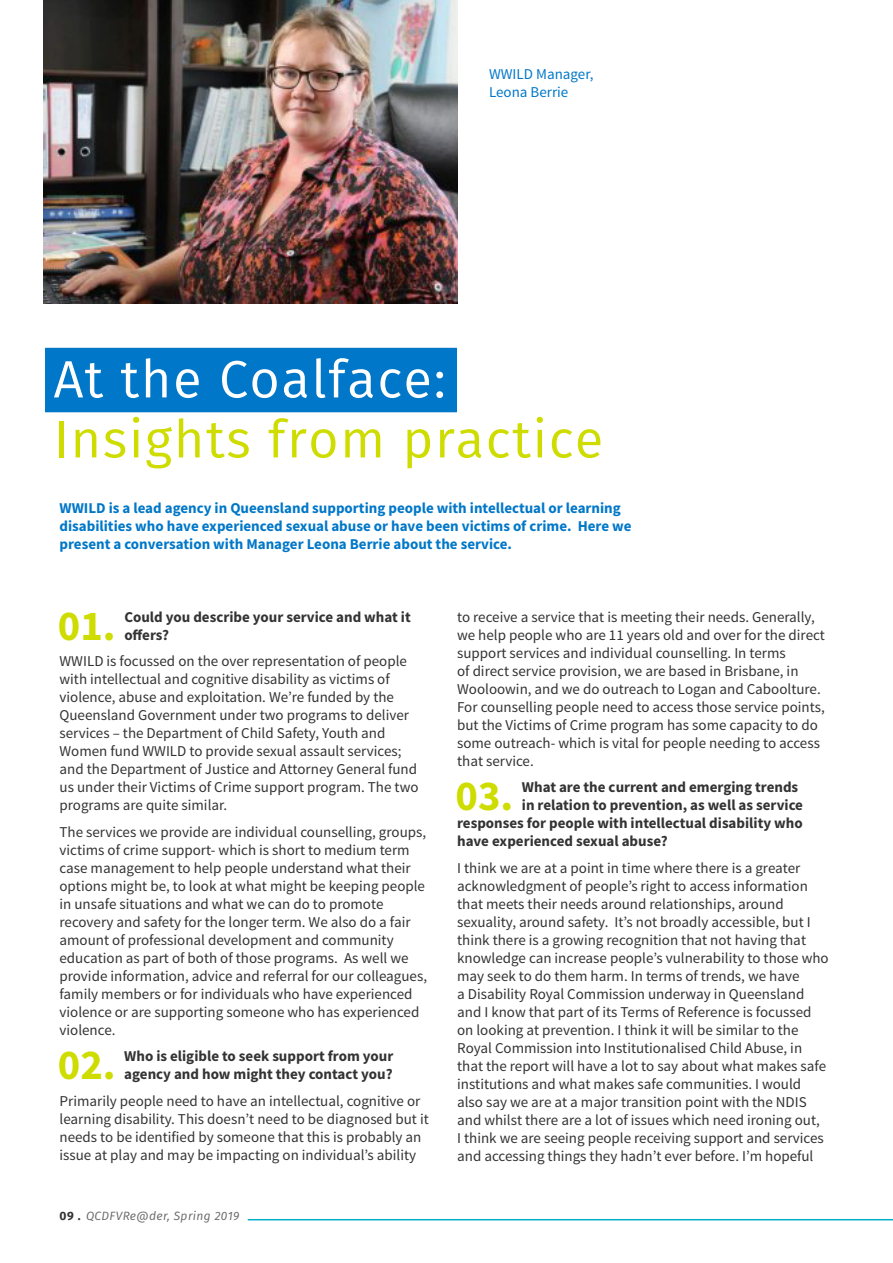
<style>
.page{position:relative;width:893px;height:1263px;background:#fff}
.page>*{position:absolute;margin:0;border:0;box-sizing:border-box;transform-origin:0 0}
.t1{font:52.5px "Fira Sans";letter-spacing:.03em;color:#cedc00}
.t2{font:52.5px "Fira Sans";letter-spacing:.03em;color:#fff}
.t3{font:700 42.6px "Source Sans Pro";color:#cedc00}
.t4{font:15px/18px "Source Sans Pro";color:#333}
.t5{font:700 15px/18px "Source Sans Pro";color:#333}
.t6{font:700 15px/18px "Source Sans Pro";color:#0077c8}
.t7{font:15px/18px "Source Sans Pro";color:#0077c8}
.t8{font:italic 12px "Fira Sans";letter-spacing:.03em;color:#666}
.s1{font-weight:700;font-style:normal;color:#333}
</style>
<div class="page">
<hr style="left:248px;top:1219px;width:645px;height:1px;background:#00aec7">
<div style="left:45px;top:348px;width:412px;height:64px;background:#0077c8"></div>
<img style="left:44px;top:0;width:413px;height:304px">
<p class="t7" style="left:489px;top:66px;width:106px">WWILD Manager,<br>Leona Berrie</p>
<p class="t2" style="left:54px;top:342px;width:394px">At the Coalface:</p>
<p class="t1" style="left:54px;top:402px;width:551px">Insights from practice</p>
<p class="t6" style="left:60px;top:499px;width:573px">WWILD is a lead agency in Queensland supporting people with intellectual or learning disabilities who have experienced sexual abuse or have been victims of crime. Here we present a conversation with Manager Leona Berrie about the service.</p>
<p class="t3" style="left:58px;top:597px;width:54px">01.</p>
<p class="t5" style="left:124px;top:607px;width:288px">Could you describe your service and what it offers?</p>
<p class="t4" style="left:60px;top:652px;width:360px">WWILD is focussed on the over representation of people with intellectual and cognitive disability as victims of violence, abuse and exploitation. We’re funded by the Queensland Government under two programs to deliver services – the Department of Child Safety, Youth and Women fund WWILD to provide sexual assault services; and the Department of Justice and Attorney General fund us under their Victims of Crime support program. The two programs are quite similar.</p>
<p class="t4" style="left:60px;top:823px;width:369px">The services we provide are individual counselling, groups, victims of crime support- which is short to medium term case management to help people understand what their options might be, to look at what might be keeping people in unsafe situations and what we can do to promote recovery and safety for the longer term. We also do a fair amount of professional development and community education as part of both of those programs. As well we provide information, advice and referral for our colleagues, family members or for individuals who have experienced violence or are supporting someone who has experienced violence.</p>
<p class="t3" style="left:58px;top:1036px;width:54px">02.</p>
<p class="t5" style="left:124px;top:1047px;width:271px">Who is eligible to seek support from your agency and how might they contact you?</p>
<p class="t4" style="left:60px;top:1092px;width:371px">Primarily people need to have an intellectual, cognitive or learning disability. This doesn’t need to be diagnosed but it needs to be identified by someone that this is probably an issue at play and may be impacting on individual’s ability</p>
<p class="t8" style="left:60px;top:1208px;width:181px"><span class="s1">09 .</span> QCDFVRe@der, Spring 2019</p>
<p class="t4" style="left:457px;top:608px;width:369px">to receive a service that is meeting their needs. Generally, we help people who are 11 years old and over for the direct support services and individual counselling. In terms<br>of direct service provision, we are based in Brisbane, in Wooloowin, and we do outreach to Logan and Caboolture.<br>For counselling people need to access those service points, but the Victims of Crime program has some capacity to do some outreach- which is vital for people needing to access that service.</p>
<p class="t3" style="left:456px;top:767px;width:54px">03.</p>
<p class="t5" style="left:522px;top:778px;width:278px">What are the current and emerging trends</p>
<p class="t5" style="left:522px;top:796px;width:283px">in relation to prevention, as well as service</p>
<p class="t5" style="left:457px;top:814px;width:347px">responses for people with intellectual disability who</p>
<p class="t5" style="left:457px;top:832px;width:212px">have experienced sexual abuse?</p>
<p class="t4" style="left:457px;top:859px;width:373px">I think we are at a point in time where there is a greater acknowledgment of people’s right to access information that meets their needs around relationships, around sexuality, around safety. It’s not broadly accessible, but I think there is a growing recognition that not having that knowledge can increase people’s vulnerability to those who may seek to do them harm. In terms of trends, we have<br>a Disability Royal Commission underway in Queensland and I know that part of its Terms of Reference is focussed on looking at prevention. I think it will be similar to the Royal Commission into Institutionalised Child Abuse, in that the report will have a lot to say about what makes safe institutions and what makes safe communities. I would also say we are at a major transition point with the NDIS and whilst there are a lot of issues which need ironing out,<br>I think we are seeing people receiving support and services and accessing things they hadn’t ever before. I’m hopeful</p>
</div>
